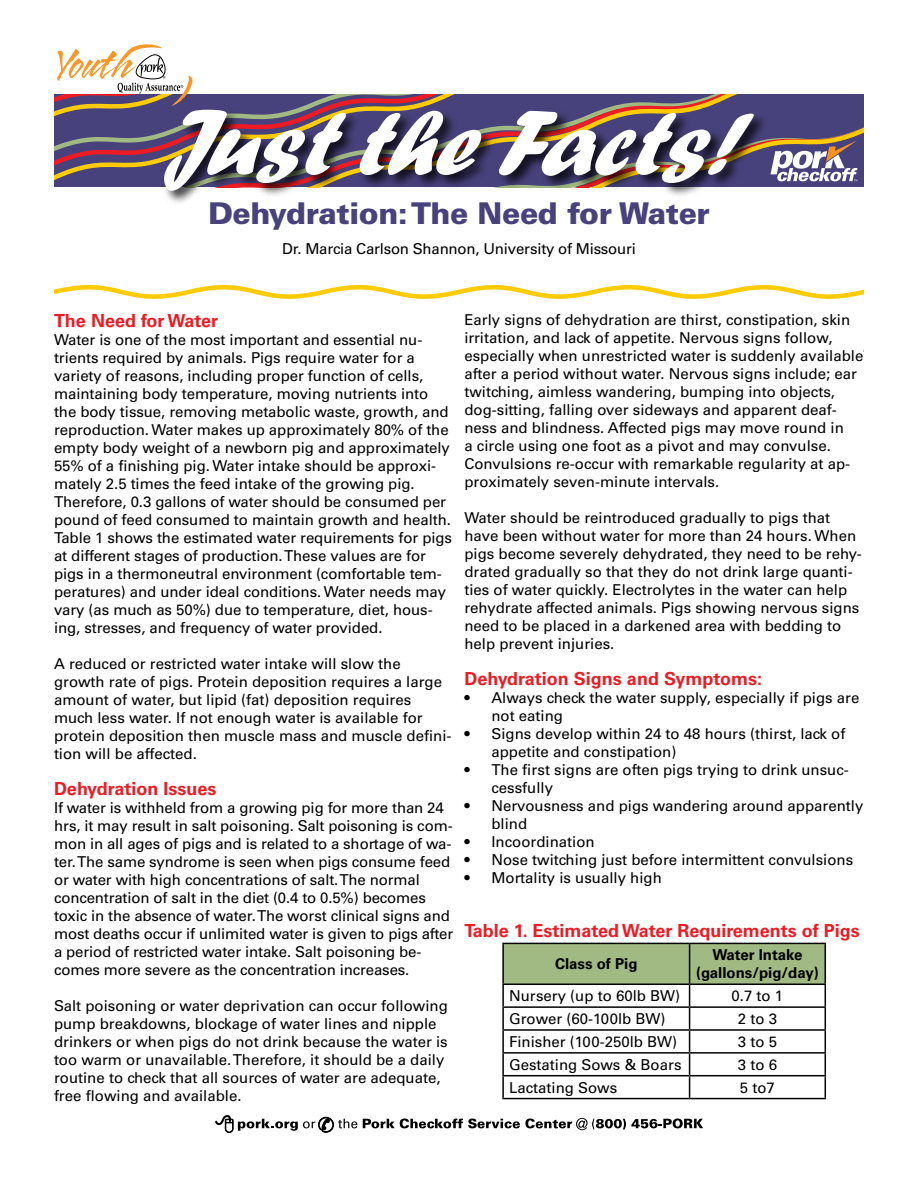
<style>
.page{position:relative;width:918px;height:1188px;background:#fff}
.page>*{position:absolute;margin:0;border:0;box-sizing:border-box;transform-origin:0 0}
.t1{font:900 30px "Univers LT Std";letter-spacing:-.015em;color:#48427c}
.t2{font:700 18px "Univers LT Std";color:#ed1c24}
.t3{font:15px/18px "Univers LT Std";color:#000}
.t4{font:700 15px/18px "Univers LT Std";color:#000;text-align:center}
</style>
<div class="page">
<svg style="left:54px;top:94px;width:810px;height:93px;background:#604e70"></svg>
<svg style="left:770px;top:140px;width:87px;height:41px"></svg>
<svg style="left:57px;top:44px;width:136px;height:62px"></svg>
<div style="left:162px;top:107px;width:607px;height:100px;background:#000;opacity:.75"></div>
<svg style="left:163px;top:110px;width:591px;height:81px"></svg>
<svg style="left:54px;top:285px;width:810px;height:67px"></svg>
<div style="left:55px;top:325px;width:808px;height:38px;background:#fff"></div>
<svg style="left:363px;top:1118px;width:340px;height:12px"></svg>
<svg style="left:215px;top:1115px;width:142px;height:18px"></svg>
<hr style="left:502px;top:943px;width:188px;height:1px;background:#000">
<hr style="left:502px;top:944px;width:2px;height:40px;background:#000">
<hr style="left:502px;top:984px;width:188px;height:1px;background:#000">
<hr style="left:502px;top:985px;width:2px;height:21px;background:#000">
<hr style="left:502px;top:1006px;width:188px;height:2px;background:#000">
<hr style="left:502px;top:1008px;width:2px;height:21px;background:#000">
<hr style="left:502px;top:1029px;width:188px;height:2px;background:#000">
<hr style="left:502px;top:1031px;width:2px;height:21px;background:#000">
<hr style="left:502px;top:1052px;width:188px;height:2px;background:#000">
<hr style="left:502px;top:1054px;width:2px;height:21px;background:#000">
<hr style="left:502px;top:1075px;width:188px;height:1px;background:#000">
<hr style="left:502px;top:1076px;width:2px;height:22px;background:#000">
<svg style="left:503px;top:943px;width:323px;height:155px"></svg>
<hr style="left:502px;top:1098px;width:188px;height:1px;background:#000">
<hr style="left:690px;top:1098px;width:136px;height:1px;background:#000">
<h1 class="t1" style="left:208px;top:195px;width:503px">Dehydration: The Need for Water</h1>
<p class="t3" style="left:282px;top:240px;width:355px">Dr. Marcia Carlson Shannon, University of Missouri</p>
<p class="t2" style="left:54px;top:310px;width:166px">The Need for Water</p>
<p class="t3" style="left:54px;top:331px;width:400px">Water is one of the most important and essential nu&shy;trients required by animals. Pigs require water for a variety of reasons, including proper function of cells, maintaining body temperature, moving nutrients into the body tissue, removing metabolic waste, growth, and reproduction. Water makes up approximately 80% of the empty body weight of a newborn pig and approximately 55% of a finishing pig. Water intake should be approxi&shy;mately 2.5 times the feed intake of the growing pig.<br>Therefore, 0.3 gallons of water should be consumed per pound of feed consumed to maintain growth and health.<br>Table 1 shows the estimated water requirements for pigs at different stages of production. These values are for pigs in a thermoneutral environment (comfortable tem&shy;peratures) and under ideal conditions. Water needs may vary (as much as 50%) due to temperature, diet, hous&shy;ing, stresses, and frequency of water provided.</p>
<p class="t3" style="left:54px;top:655px;width:399px">A reduced or restricted water intake will slow the growth rate of pigs. Protein deposition requires a large amount of water, but lipid (fat) deposition requires much less water. If not enough water is available for protein deposition then muscle mass and muscle defini&shy;tion will be affected.</p>
<p class="t2" style="left:54px;top:778px;width:164px">Dehydration Issues</p>
<p class="t3" style="left:54px;top:799px;width:401px">If water is withheld from a growing pig for more than 24 hrs, it may result in salt poisoning. Salt poisoning is com&shy;mon in all ages of pigs and is related to a shortage of wa&shy;ter. The same syndrome is seen when pigs consume feed or water with high concentrations of salt. The normal concentration of salt in the diet (0.4 to 0.5%) becomes toxic in the absence of water. The worst clinical signs and most deaths occur if unlimited water is given to pigs after a period of restricted water intake. Salt poisoning be&shy;comes more severe as the concentration increases.</p>
<p class="t3" style="left:54px;top:997px;width:395px">Salt poisoning or water deprivation can occur following pump breakdowns, blockage of water lines and nipple drinkers or when pigs do not drink because the water is too warm or unavailable. Therefore, it should be a daily routine to check that all sources of water are adequate, free flowing and available.</p>
<p class="t3" style="left:464px;top:310px;width:400px">Early signs of dehydration are thirst, constipation, skin irritation, and lack of appetite. Nervous signs follow, especially when unrestricted water is suddenly available after a period without water. Nervous signs include; ear twitching, aimless wandering, bumping into objects, dog-sitting, falling over sideways and apparent deaf&shy;ness and blindness. Affected pigs may move round in<br>a circle using one foot as a pivot and may convulse.<br>Convulsions re-occur with remarkable regularity at ap&shy;proximately seven-minute intervals.</p>
<p class="t3" style="left:464px;top:508px;width:399px">Water should be reintroduced gradually to pigs that have been without water for more than 24 hours. When pigs become severely dehydrated, they need to be rehy&shy;drated gradually so that they do not drink large quanti&shy;ties of water quickly. Electrolytes in the water can help rehydrate affected animals. Pigs showing nervous signs need to be placed in a darkened area with bedding to help prevent injuries.</p>
<p class="t2" style="left:464px;top:668px;width:299px">Dehydration Signs and Symptoms:</p>
<p class="t3" style="left:491px;top:688px;width:374px">Always check the water supply, especially if pigs are not eating<br>Signs develop within 24 to 48 hours (thirst, lack of appetite and constipation)<br>The first signs are often pigs trying to drink unsuc&shy;cessfully<br>Nervousness and pigs wandering around apparently blind<br>Incoordination<br>Nose twitching just before intermittent convulsions<br>Mortality is usually high</p>
<p class="t2" style="left:464px;top:920px;width:397px">Table 1. Estimated Water Requirements of Pigs</p>
<p class="t4" style="left:555px;top:955px;width:84px">Class of Pig</p>
<p class="t4" style="left:696px;top:946px;width:124px">Water Intake (gallons/pig/day)</p>
<p class="t3" style="left:509px;top:987px;width:173px">Nursery (up to 60lb BW)</p>
<p class="t3" style="left:732px;top:987px;width:53px">0.7 to 1</p>
<p class="t3" style="left:509px;top:1010px;width:158px">Grower (60-100lb BW)</p>
<p class="t3" style="left:738px;top:1010px;width:41px">2 to 3</p>
<p class="t3" style="left:509px;top:1033px;width:170px">Finisher (100-250lb BW)</p>
<p class="t3" style="left:738px;top:1033px;width:41px">3 to 5</p>
<p class="t3" style="left:509px;top:1055px;width:174px">Gestating Sows &amp; Boars</p>
<p class="t3" style="left:738px;top:1055px;width:41px">3 to 6</p>
<p class="t3" style="left:509px;top:1078px;width:110px">Lactating Sows</p>
<p class="t3" style="left:740px;top:1078px;width:37px">5 to7</p>
<p class="t3" style="left:464px;top:688px;width:7px">•</p>
<p class="t3" style="left:464px;top:724px;width:7px">•</p>
<p class="t3" style="left:464px;top:760px;width:7px">•</p>
<p class="t3" style="left:464px;top:796px;width:7px">•</p>
<p class="t3" style="left:464px;top:832px;width:7px;text-align:justify">• • •</p>
</div>
